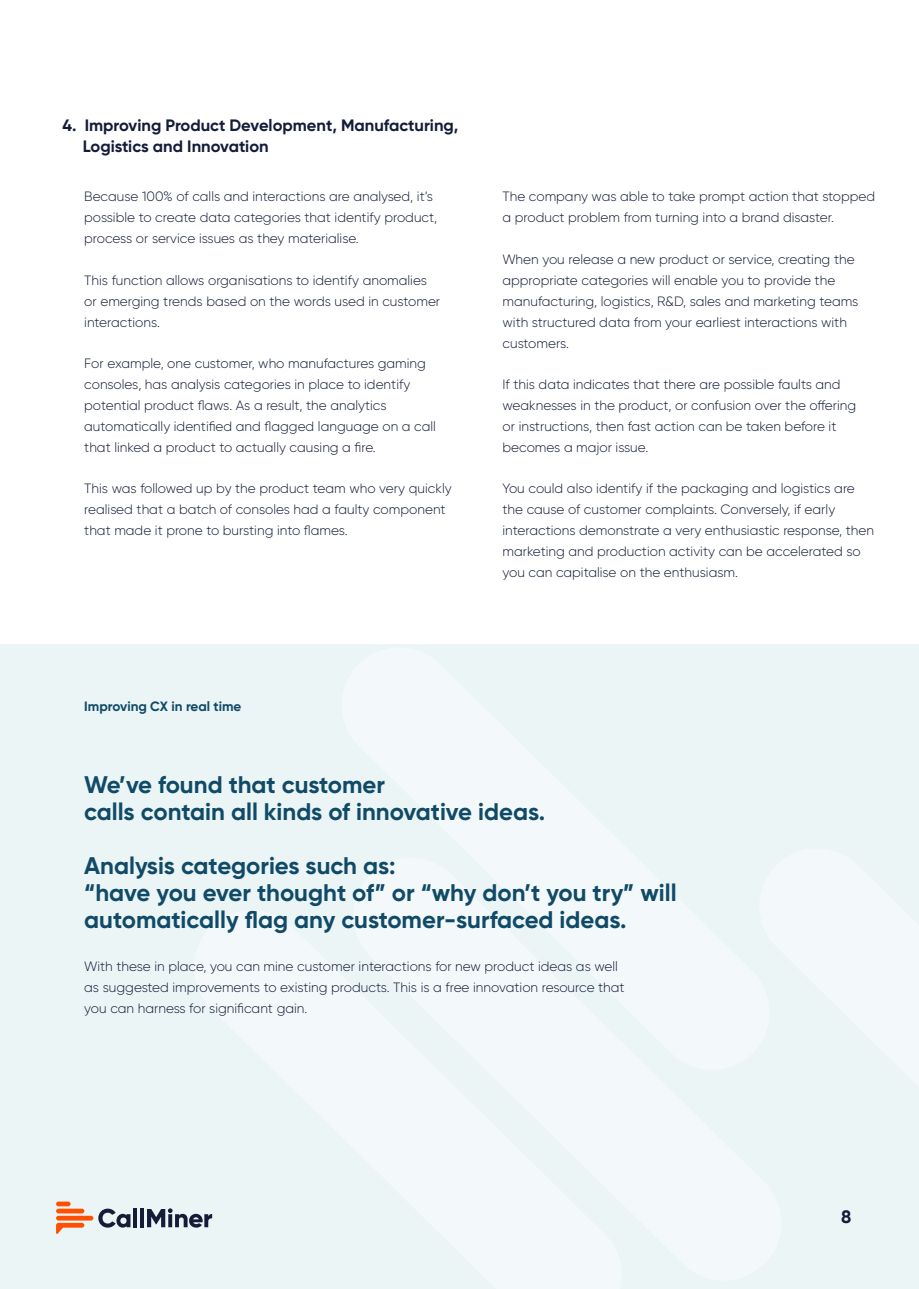
<style>
.page{position:relative;width:919px;height:1289px;background:#fff}
.page>*{position:absolute;margin:0;border:0;box-sizing:border-box;transform-origin:0 0}
.Callout_Blue{font:700 24px/27px "Gilroy";color:#104a67}
.t1{font:700 18px "Gilroy";color:#141c38}
.H3-_BLUE_CHAPTER_-_N{font:700 16.5px/21px "Gilroy";color:#141c38}
.BODY_COPY{font:300 13.5px/21px "Gilroy";color:#141c38}
.Blue_Paragraph_-_Sma{font:700 13.5px "Gilroy";color:#104a67}
</style>
<div class="page">
<div style="left:0;top:644px;width:918px;height:644px;background:#ebf5f6"></div>
<div style="left:56px;top:1208px;width:28px;height:5px;background:#ff4f03;border-radius:2px"></div>
<svg style="left:56px;top:1222px;width:28px;height:12px"></svg>
<div style="left:56px;top:1201px;width:15px;height:5px;background:#ff4f03;border-radius:2px"></div>
<div style="left:56px;top:1215px;width:37px;height:5px;background:#ff4f03;border-radius:2px"></div>
<svg style="left:98px;top:1208px;width:32px;height:19px"></svg>
<hr style="left:133px;top:1208px;width:4px;height:19px;background:#141c38">
<hr style="left:140px;top:1208px;width:4px;height:19px;background:#141c38">
<svg style="left:147px;top:1208px;width:65px;height:19px"></svg>
<p class="H3-_BLUE_CHAPTER_-_N" style="left:83px;top:114px;width:377px;text-indent:-20px">4. Improving Product Development, Manufacturing,<br>Logistics and Innovation</p>
<p class="BODY_COPY" style="left:84px;top:186px;width:354px">Because 100% of calls and interactions are analysed, it’s possible to create data categories that identify product, process or service issues as they materialise.</p>
<p class="BODY_COPY" style="left:84px;top:269px;width:357px">This function allows organisations to identify anomalies or emerging trends based on the words used in customer interactions.</p>
<p class="BODY_COPY" style="left:84px;top:352px;width:353px">For example, one customer, who manufactures gaming consoles, has analysis categories in place to identify potential product flaws. As a result, the analytics automatically identified and flagged language on a call that linked a product to actually causing a fire.</p>
<p class="BODY_COPY" style="left:84px;top:478px;width:369px">This was followed up by the product team who very quickly realised that a batch of consoles had a faulty component that made it prone to bursting into flames.</p>
<p class="BODY_COPY" style="left:502px;top:186px;width:374px">The company was able to take prompt action that stopped a product problem from turning into a brand disaster.</p>
<p class="BODY_COPY" style="left:502px;top:248px;width:357px">When you release a new product or service, creating the appropriate categories will enable you to provide the manufacturing, logistics, R&amp;D, sales and marketing teams with structured data from your earliest interactions with customers.</p>
<p class="BODY_COPY" style="left:502px;top:373px;width:355px">If this data indicates that there are possible faults and weaknesses in the product, or confusion over the offering or instructions, then fast action can be taken before it becomes a major issue.</p>
<p class="BODY_COPY" style="left:502px;top:478px;width:373px">You could also identify if the packaging and logistics are the cause of customer complaints. Conversely, if early interactions demonstrate a very enthusiastic response, then marketing and production activity can be accelerated so you can capitalise on the enthusiasm.</p>
<p class="Blue_Paragraph_-_Sma" style="left:84px;top:698px;width:159px">Improving CX in real time</p>
<p class="Callout_Blue" style="left:84px;top:770px;width:462px">We’ve found that customer<br>calls contain all kinds of innovative ideas.</p>
<p class="Callout_Blue" style="left:84px;top:851px;width:594px">Analysis categories such as:<br>“have you ever thought of” or “why don’t you try” will automatically flag any customer-surfaced ideas.</p>
<p class="BODY_COPY" style="left:84px;top:955px;width:542px">With these in place, you can mine customer interactions for new product ideas as well as suggested improvements to existing products. This is a free innovation resource that you can harness for significant gain.</p>
<p class="t1" style="left:840px;top:1205px;width:12px">8</p>
</div>
